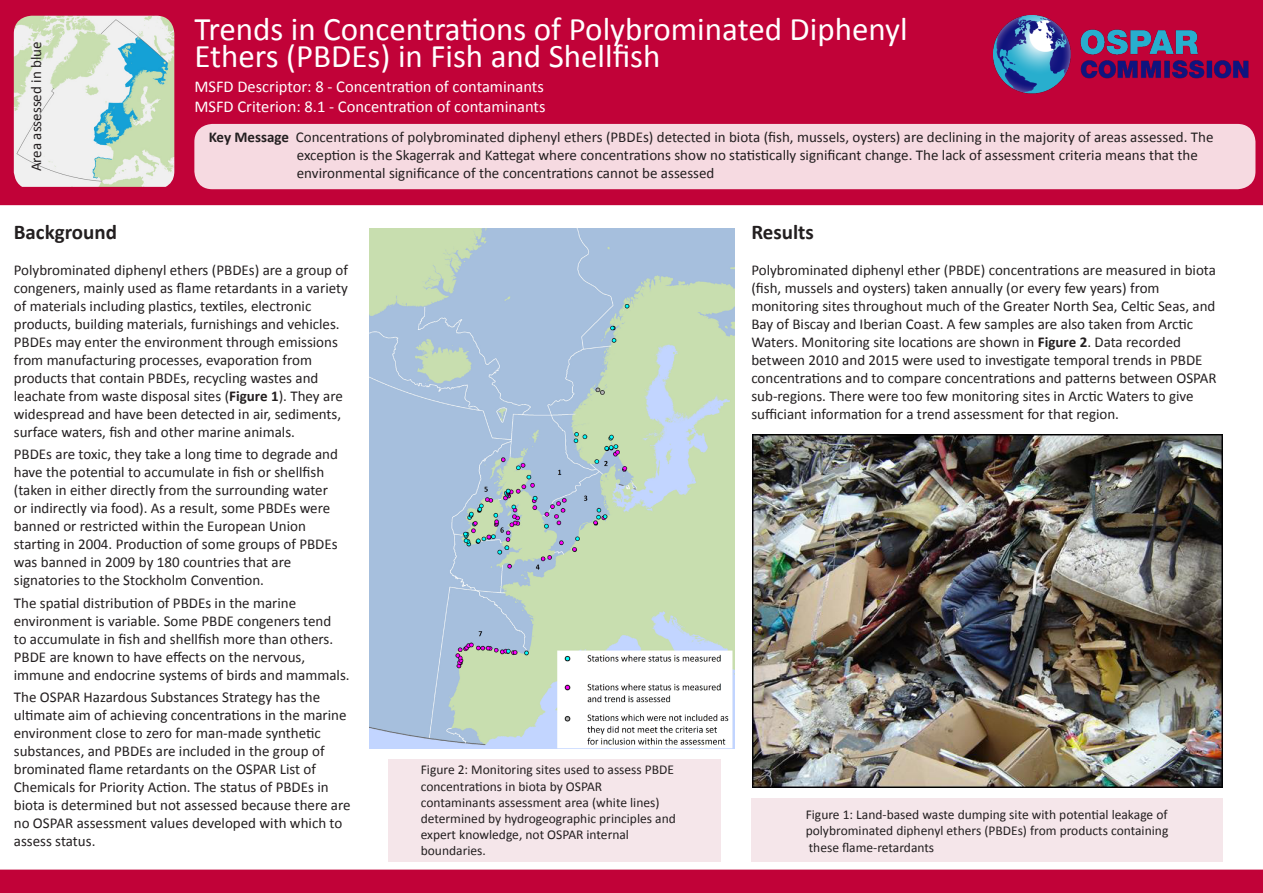
<style>
.page{position:relative;width:1263px;height:893px;background:#fff}
.page>*{position:absolute;margin:0;border:0;box-sizing:border-box;transform-origin:0 0}
.t1{font:33px/27px "Calibri";color:#fff}
.t2{font:700 21px "Calibri";color:#231f20}
.t3{font:16.5px "Calibri";color:#fff}
.t4{font:15px/18px "Calibri";color:#231f20}
.t5{font:13.5px/16.2px "Calibri";color:#231f20}
.s1{font-weight:700}
</style>
<div class="page">
<div style="left:0;top:113px;width:1263px;height:92px;background:#c10238"></div>
<div style="left:0;top:870px;width:1263px;height:23px;background:#c10238"></div>
<div style="left:0;top:0;width:1263px;height:113px;background:#c10238"></div>
<img style="left:994px;top:16px;width:261px;height:78px">
<img style="left:14px;top:16px;width:160px;height:171px">
<div style="left:194px;top:124px;width:1061px;height:65px;background:#f6dae1;border-radius:18px"></div>
<img style="left:369px;top:228px;width:365px;height:520px">
<div style="left:751px;top:799px;width:472px;height:63px;background:#f5e6ea"></div>
<img style="left:752px;top:435px;width:471px;height:352px">
<div style="left:388px;top:759px;width:333px;height:103px;background:#f5e6ea"></div>
<p class="t4" style="left:27px;top:171px;width:131px;rotate:-90deg">Area assessed in blue</p>
<p class="t1" style="left:194px;top:15px;width:715px">Trends in Concentrations of Polybrominated Diphenyl<br>Ethers (PBDEs) in Fish and Shellfish</p>
<p class="t3" style="left:194px;top:75px;width:351px">MSFD Descriptor: 8 - Concentration of contaminants</p>
<p class="t3" style="left:194px;top:95px;width:353px">MSFD Criterion: 8.1 - Concentration of contaminants</p>
<p class="t4" style="left:297px;top:128px;width:918px;text-indent:-88px"><span class="s1">Key Message</span> Concentrations of polybrominated diphenyl ethers (PBDEs) detected in biota (fish, mussels, oysters) are declining in the majority of areas assessed. The exception is the Skagerrak and Kattegat where concentrations show no statistically significant change. The lack of assessment criteria means that the</p>
<p class="t4" style="left:297px;top:164px;width:419px">environmental significance of the concentrations cannot be assessed</p>
<p class="t2" style="left:14px;top:217px;width:105px">Background</p>
<p class="t4" style="left:14px;top:261px;width:336px;text-align:justify">Polybrominated diphenyl ethers (PBDEs) are a group of congeners, mainly used as flame retardants in a variety of materials including plastics, textiles, electronic</p>
<p class="t4" style="left:14px;top:315px;width:327px">products, building materials, furnishings and vehicles.</p>
<p class="t4" style="left:14px;top:333px;width:330px">PBDEs may enter the environment through emissions from manufacturing processes, evaporation from products that contain PBDEs, recycling wastes and leachate from waste disposal sites (<span class="s1">Figure 1</span>). They are widespread and have been detected in air, sediments, surface waters, fish and other marine animals.</p>
<p class="t4" style="left:14px;top:445px;width:326px">PBDEs are toxic, they take a long time to degrade and have the potential to accumulate in fish or shellfish (taken in either directly from the surrounding water or indirectly via food). As a result, some PBDEs were banned or restricted within the European Union</p>
<p class="t4" style="left:14px;top:535px;width:325px">starting in 2004. Production of some groups of PBDEs was banned in 2009 by 180 countries that are</p>
<p class="t4" style="left:14px;top:571px;width:252px">signatories to the Stockholm Convention.</p>
<p class="t4" style="left:14px;top:593px;width:284px">The spatial distribution of PBDEs in the marine</p>
<p class="t4" style="left:14px;top:611px;width:321px">environment is variable. Some PBDE congeners tend to accumulate in fish and shellfish more than others.<br>PBDE are known to have effects on the nervous,</p>
<p class="t4" style="left:14px;top:665px;width:337px">immune and endocrine systems of birds and mammals.</p>
<p class="t4" style="left:14px;top:687px;width:338px">The OSPAR Hazardous Substances Strategy has the ultimate aim of achieving concentrations in the marine environment close to zero for man-made synthetic substances, and PBDEs are included in the group of brominated flame retardants on the OSPAR List of Chemicals for Priority Action. The status of PBDEs in biota is determined but not assessed because there are no OSPAR assessment values developed with which to assess status.</p>
<p class="t5" style="left:421px;top:761px;width:255px">Figure 2: Monitoring sites used to assess PBDE</p>
<p class="t5" style="left:421px;top:777px;width:183px">concentrations in biota by OSPAR</p>
<p class="t5" style="left:421px;top:794px;width:257px">contaminants assessment area (white lines) determined by hydrogeographic principles and expert knowledge, not OSPAR internal</p>
<p class="t5" style="left:421px;top:842px;width:67px">boundaries.</p>
<p class="t2" style="left:751px;top:217px;width:64px">Results</p>
<p class="t4" style="left:751px;top:261px;width:466px">Polybrominated diphenyl ether (PBDE) concentrations are measured in biota (fish, mussels and oysters) taken annually (or every few years) from</p>
<p class="t4" style="left:751px;top:297px;width:467px">monitoring sites throughout much of the Greater North Sea, Celtic Seas, and Bay of Biscay and Iberian Coast. A few samples are also taken from Arctic Waters. Monitoring site locations are shown in <span class="s1">Figure 2</span>. Data recorded between 2010 and 2015 were used to investigate temporal trends in PBDE concentrations and to compare concentrations and patterns between OSPAR sub-regions. There were too few monitoring sites in Arctic Waters to give</p>
<p class="t4" style="left:751px;top:405px;width:369px">sufficiant information for a trend assessment for that region.</p>
<p class="t5" style="left:806px;top:806px;width:363px">Figure 1: Land-based waste dumping site with potential leakage of</p>
<p class="t5" style="left:806px;top:822px;width:364px">polybrominated diphenyl ethers (PBDEs) from products containing</p>
<p class="t5" style="left:809px;top:839px;width:127px">these flame-retardants</p>
</div>
